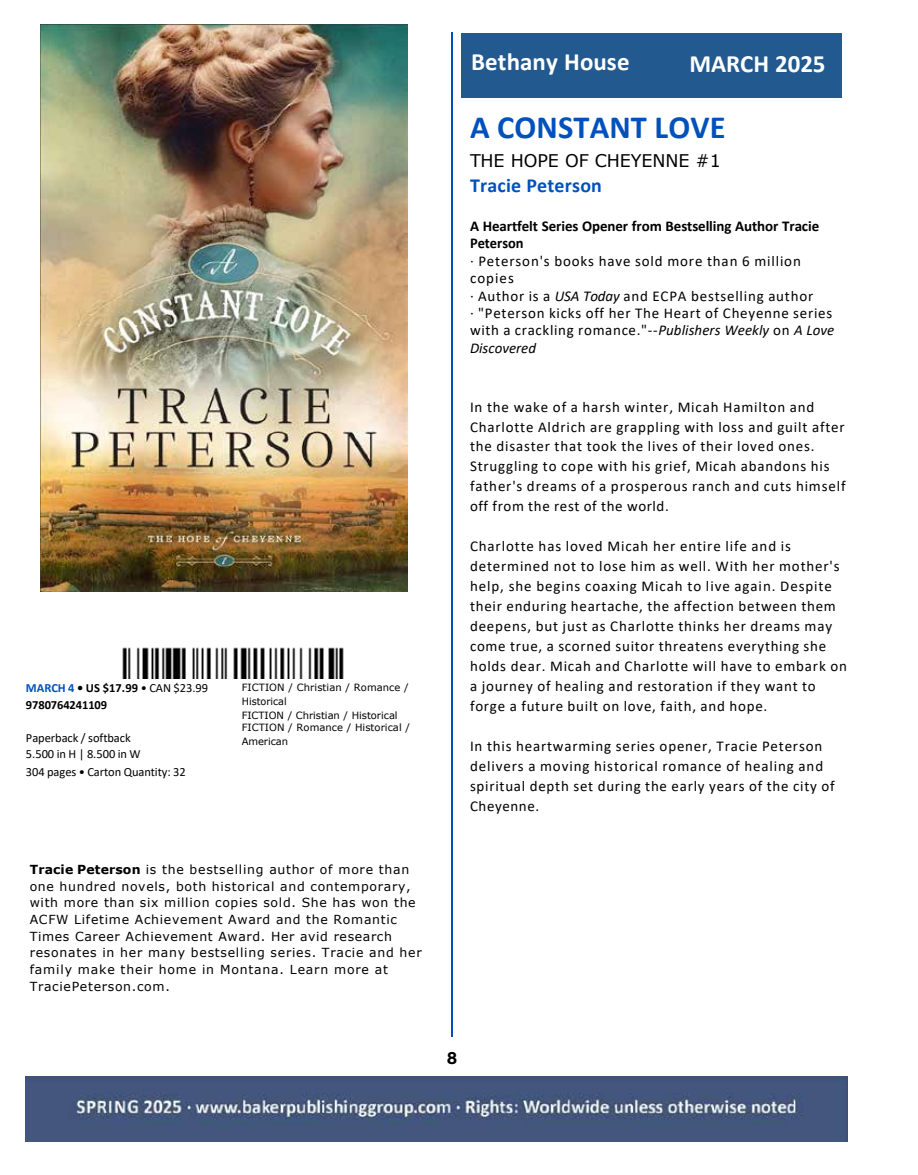
<style>
.page{position:relative;width:918px;height:1175px;background:#fff}
.page>*{position:absolute;margin:0;border:0;box-sizing:border-box;transform-origin:0 0}
.t1{font:700 32.4px "Calibri";letter-spacing:.005em;color:#0051bc}
.t2{font:700 24.9px "Calibri";letter-spacing:.005em;color:#fff}
.t3{font:700 19.95px "Calibri";letter-spacing:.01em;color:#0051bc}
.t4{font:18px "Acumin Variable Concept";color:#000}
.t5{font:17.4px "Verdana";letter-spacing:-.005em;color:#000}
.t6{font:15px/20px "Calibri";letter-spacing:.055em;color:#000}
.t7{font:700 15px/17.4px "Calibri";letter-spacing:-.005em;color:#000}
.t8{font:12.45px/16.2px "Verdana";letter-spacing:.055em;color:#000}
.t9{font:12.45px/16.2px "Calibri";letter-spacing:-.005em;color:#000}
.t10{font:700 12.45px/16.2px "Calibri";letter-spacing:-.005em;color:#000}
.t11{font:10.05px/13.6px "Verdana";letter-spacing:.005em;color:#000}
.s1{color:#0051bc}
.s2{font-weight:400}
.s3{font-weight:700}
.s4{font-style:italic}
</style>
<div class="page">
<img style="left:41px;top:25px;width:367px;height:566px">
<img style="left:122px;top:647px;width:222px;height:31px">
<hr style="left:451px;top:32px;width:2px;height:1004px;background:#0051bc">
<div style="left:461px;top:33px;width:381px;height:64px;background:#22598f"></div>
<img style="left:26px;top:1076px;width:822px;height:65px">
<p class="t10" style="left:26px;top:680px;width:184px"><span class="s1">MARCH 4</span> • US $17.99 <span class="s2">• CAN $23.99<br></span>9780764241109</p>
<p class="t9" style="left:26px;top:729px;width:116px">Paperback / softback<br>5.500 in H | 8.500 in W</p>
<p class="t9" style="left:26px;top:763px;width:161px">304 pages • Carton Quantity: 32</p>
<p class="t11" style="left:242px;top:680px;width:169px">FICTION / Christian / Romance /<br>Historical<br>FICTION / Christian / Historical</p>
<p class="t11" style="left:242px;top:720px;width:170px">FICTION / Romance / Historical /<br>American</p>
<p class="t8" style="left:30px;top:861px;width:388px"><span class="s3">Tracie Peterson</span> is the bestselling author of more than one hundred novels, both historical and contemporary, with more than six million copies sold. She has won the</p>
<p class="t8" style="left:30px;top:911px;width:394px">ACFW Lifetime Achievement Award and the Romantic<br>Times Career Achievement Award. Her avid research resonates in her many bestselling series. Tracie and her</p>
<p class="t8" style="left:30px;top:961px;width:360px">family make their home in Montana. Learn more at<br>TraciePeterson.com.</p>
<h2 class="t2" style="left:471px;top:44px;width:160px">Bethany House</h2>
<h2 class="t2" style="left:690px;top:46px;width:138px">MARCH 2025</h2>
<h1 class="t1" style="left:470px;top:105px;width:257px">A CONSTANT LOVE</h1>
<p class="t5" style="left:470px;top:149px;width:252px">THE HOPE OF CHEYENNE #1</p>
<h3 class="t3" style="left:470px;top:171px;width:133px">Tracie Peterson</h3>
<p class="t7" style="left:470px;top:217px;width:351px">A Heartfelt Series Opener from Bestselling Author Tracie<br>Peterson</p>
<p class="t6" style="left:470px;top:251px;width:366px;line-height:17.4px">· Peterson's books have sold more than 6 million copies<br>· Author is a <span class="s4">USA Today</span> and ECPA bestselling author<br>· "Peterson kicks off her The Heart of Cheyenne series with a crackling romance."--<span class="s4">Publishers Weekly</span> on <span class="s4">A Love Discovered</span></p>
<p class="t6" style="left:470px;top:396px;width:377px">In the wake of a harsh winter, Micah Hamilton and Charlotte Aldrich are grappling with loss and guilt after the disaster that took the lives of their loved ones.<br>Struggling to cope with his grief, Micah abandons his father's dreams of a prosperous ranch and cuts himself off from the rest of the world.</p>
<p class="t6" style="left:470px;top:536px;width:378px">Charlotte has loved Micah her entire life and is determined not to lose him as well. With her mother's help, she begins coaxing Micah to live again. Despite their enduring heartache, the affection between them deepens, but just as Charlotte thinks her dreams may come true, a scorned suitor threatens everything she holds dear. Micah and Charlotte will have to embark on a journey of healing and restoration if they want to forge a future built on love, faith, and hope.</p>
<p class="t6" style="left:470px;top:735px;width:366px">In this heartwarming series opener, Tracie Peterson delivers a moving historical romance of healing and spiritual depth set during the early years of the city of Cheyenne.</p>
<p class="t4" style="left:447px;top:1045px;width:12px">8</p>
</div>
